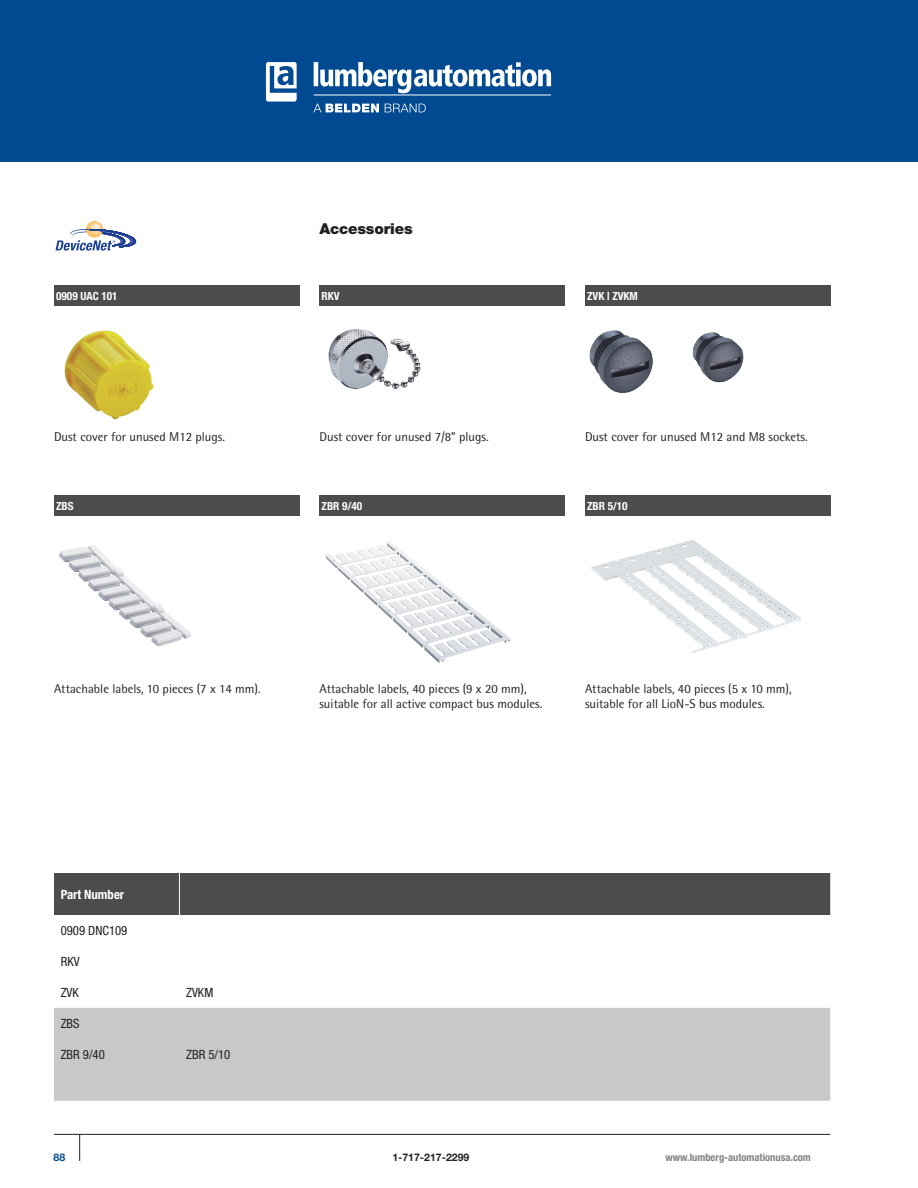
<style>
.page{position:relative;width:918px;height:1188px;background:#fff}
.page>*{position:absolute;margin:0;border:0;box-sizing:border-box;transform-origin:0 0}
.t1{font:900 15px "Helvetica Neue LT";letter-spacing:-.01em;color:#231f20}
.t2{font:12.75px/15px "Rotis Semi Sans Std";color:#231f20}
.t3{font:condensed 12.75px "Helvetica Neue LT";color:#231f20}
.t4{font:700 condensed 12.75px "Helvetica Neue LT";color:#fff}
.t5{font:700 condensed 11.25px "Helvetica Neue LT";color:#fff}
.t6{font:700 condensed 10.5px "Helvetica Neue LT";color:#808285}
.t7{font:700 10.5px "Helvetica Neue";color:#231f20}
.t8{font:700 10.5px "Helvetica Neue";color:#014990}
</style>
<div class="page">
<div style="left:0;top:0;width:918px;height:162px;background:#014990"></div>
<svg style="left:313px;top:104px;width:66px;height:8px"></svg>
<svg style="left:385px;top:104px;width:41px;height:8px"></svg>
<hr style="left:314px;top:95px;width:237px;height:1px;background:#fff">
<svg style="left:314px;top:62px;width:237px;height:31px"></svg>
<svg style="left:266px;top:62px;width:31px;height:40px"></svg>
<svg style="left:79px;top:1135px;width:1px;height:26px"></svg>
<hr style="left:54px;top:1134px;width:776px;height:1px;background:#231f20">
<div style="left:87px;top:222px;width:15px;height:14px;background:#fec466;border-radius:50%"></div>
<div style="left:88px;top:222px;width:14px;height:13px;background:#fdc46f;border-radius:50%"></div>
<div style="left:91px;top:223px;width:9px;height:9px;background:#fed89d;border-radius:50%"></div>
<svg style="left:56px;top:224px;width:80px;height:27px"></svg>
<div style="left:54px;top:285px;width:245px;height:21px;background:#4b4c4d"></div>
<div style="left:54px;top:495px;width:245px;height:21px;background:#4b4c4d"></div>
<div style="left:320px;top:495px;width:245px;height:21px;background:#4b4c4d"></div>
<div style="left:585px;top:495px;width:245px;height:21px;background:#4b4c4d"></div>
<div style="left:320px;top:285px;width:245px;height:21px;background:#4b4c4d"></div>
<div style="left:585px;top:285px;width:245px;height:21px;background:#4b4c4d"></div>
<div style="left:54px;top:873px;width:776px;height:42px;background:#4b4c4d"></div>
<div style="left:54px;top:1008px;width:776px;height:93px;background:#c7c8ca"></div>
<hr style="left:179px;top:873px;width:1px;height:42px;background:#fff">
<img style="left:64px;top:331px;width:90px;height:89px">
<img style="left:59px;top:545px;width:132px;height:102px">
<img style="left:325px;top:541px;width:118px;height:122px">
<img style="left:591px;top:540px;width:210px;height:113px">
<img style="left:328px;top:329px;width:43px;height:60px">
<img style="left:589px;top:331px;width:64px;height:62px">
<img style="left:692px;top:332px;width:52px;height:50px">
<p class="t5" style="left:56px;top:289px;width:63px">0909 UAC 101</p>
<p class="t2" style="left:54px;top:429px;width:173px">Dust cover for unused M12 plugs.</p>
<p class="t1" style="left:320px;top:219px;width:95px">Accessories</p>
<p class="t5" style="left:322px;top:289px;width:20px">RKV</p>
<p class="t5" style="left:587px;top:289px;width:52px">ZVK | ZVKM</p>
<p class="t2" style="left:320px;top:429px;width:171px">Dust cover for unused 7/8” plugs.</p>
<p class="t2" style="left:585px;top:429px;width:224px">Dust cover for unused M12 and M8 sockets.</p>
<p class="t5" style="left:56px;top:499px;width:19px">ZBS</p>
<p class="t5" style="left:322px;top:499px;width:42px">ZBR 9/40</p>
<p class="t5" style="left:587px;top:499px;width:42px">ZBR 5/10</p>
<p class="t2" style="left:54px;top:681px;width:208px">Attachable labels, 10 pieces (7 x 14 mm).</p>
<p class="t2" style="left:320px;top:681px;width:224px">Attachable labels, 40 pieces (9 x 20 mm), suitable for all active compact bus modules.</p>
<p class="t2" style="left:585px;top:681px;width:208px">Attachable labels, 40 pieces (5 x 10 mm), suitable for all LioN-S bus modules.</p>
<p class="t4" style="left:61px;top:887px;width:65px">Part Number</p>
<p class="t3" style="left:61px;top:924px;width:68px">0909 DNC109</p>
<p class="t3" style="left:61px;top:955px;width:20px">RKV</p>
<p class="t3" style="left:61px;top:986px;width:20px">ZVK</p>
<p class="t3" style="left:186px;top:986px;width:29px">ZVKM</p>
<p class="t3" style="left:61px;top:1016px;width:20px">ZBS</p>
<p class="t3" style="left:61px;top:1047px;width:46px">ZBR 9/40</p>
<p class="t3" style="left:186px;top:1047px;width:46px">ZBR 5/10</p>
<p class="t8" style="left:53px;top:1151px;width:13px">88</p>
<p class="t7" style="left:392px;top:1151px;width:79px">1-717-217-2299</p>
<p class="t6" style="left:665px;top:1151px;width:147px">www.lumberg-automationusa.com</p>
</div>
